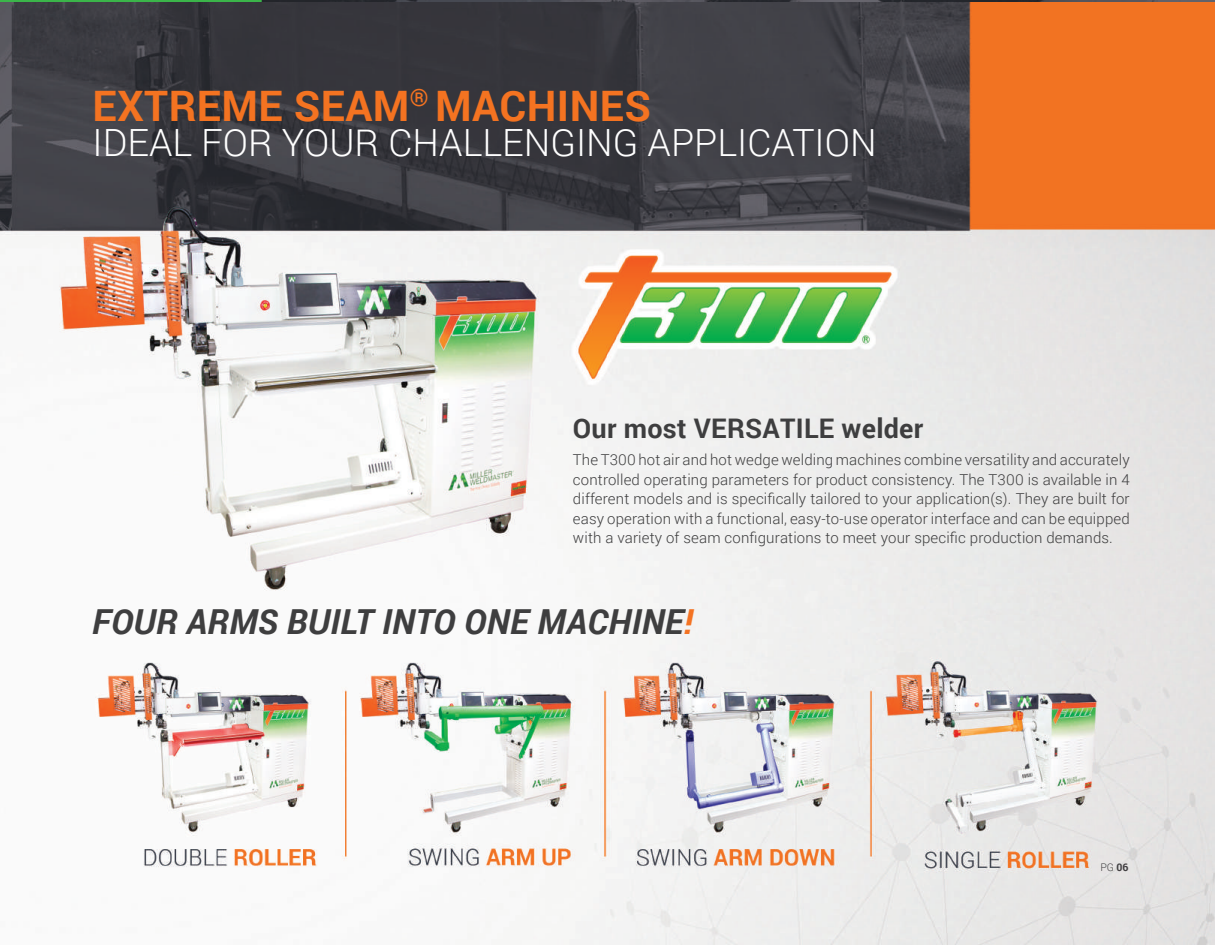
<style>
.page{position:relative;width:1215px;height:945px;background:#fff}
.page>*{position:absolute;margin:0;border:0;box-sizing:border-box;transform-origin:0 0}
.t1{font:700 42px "Roboto";letter-spacing:.01em;color:#f47321}
.t2{font:300 37.5px "Roboto";color:#fff}
.t3{font:italic 700 34.5px "Roboto";letter-spacing:.01em;color:#3e3e3f}
.t4{font:700 27px "Roboto";letter-spacing:.01em;color:#3e3e3f}
.t5{font:300 15px/19.5px "Roboto";letter-spacing:.01em;color:#3e3e3f;text-align:justify}
.t6{font:300 10.5px "Roboto";color:#413f41}
.s1{color:#f47323}
.s2{font-weight:700}
</style>
<div class="page">
<img style="left:0;top:2px;width:1215px;height:943px">
<h1 class="t1" style="left:93px;top:76px;width:560px">EXTREME SEAM<sup>®</sup> MACHINES</h1>
<h2 class="t2" style="left:93px;top:117px;width:786px">IDEAL FOR YOUR CHALLENGING APPLICATION</h2>
<h3 class="t4" style="left:573px;top:410px;width:352px">Our most VERSATILE welder</h3>
<p class="t5" style="left:573px;top:450px;width:558px">The T300 hot air and hot wedge welding machines combine versatility and accurately controlled operating parameters for product consistency. The T300 is available in 4 different models and is specifically tailored to your application(s). They are built for easy operation with a functional, easy-to-use operator interface and can be equipped with a variety of seam configurations to meet your specific production demands.</p>
<h3 class="t3" style="left:92px;top:597px;width:602px">FOUR ARMS BUILT INTO ONE MACHINE<span class="s1">!</span></h3>
<p class="t6" style="left:1100px;top:860px;width:30px">PG <span class="s2">06</span></p>
</div>
